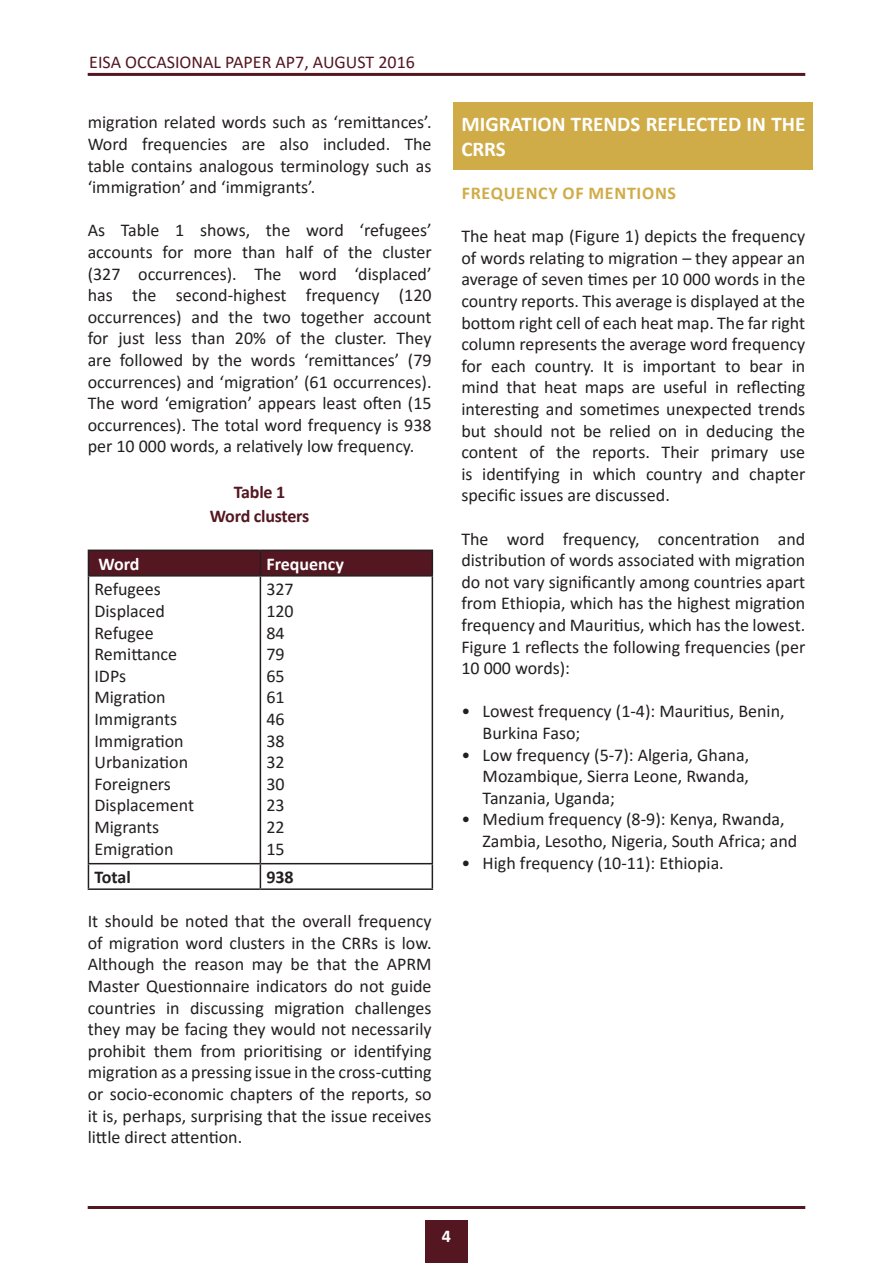
<style>
.page{position:relative;width:893px;height:1263px;background:#fff}
.page>*{position:absolute;margin:0;border:0;box-sizing:border-box;transform-origin:0 0}
.t1{font:700 21px/25.2px "Calibri";color:#fff}
.t2{font:18px/21.6px "Calibri";color:#231f20;text-align:justify}
.t3{font:18px "Calibri";color:#541721}
.t4{font:700 18px "Calibri";letter-spacing:.04em;color:#d0ac48}
.t5{font:700 18px "Calibri";letter-spacing:-.015em;color:#541721}
.t6{font:700 18px "Calibri";color:#fff}
.t7{font:700 18px "Calibri";color:#231f20}
</style>
<div class="page">
<hr style="left:88px;top:1206px;width:717px;height:3px;background:#541721">
<div style="left:425px;top:1220px;width:43px;height:43px;background:#541721"></div>
<hr style="left:88px;top:73px;width:717px;height:3px;background:#541721">
<div style="left:454px;top:102px;width:359px;height:67px;background:#d0ac48"></div>
<div style="left:88px;top:550px;width:345px;height:25px;background:#541721"></div>
<hr style="left:88px;top:575px;width:172px;height:2px;background:#231f20">
<hr style="left:88px;top:577px;width:1px;height:286px;background:#231f20">
<hr style="left:260px;top:575px;width:173px;height:2px;background:#231f20">
<hr style="left:260px;top:577px;width:1px;height:286px;background:#231f20">
<hr style="left:432px;top:577px;width:1px;height:286px;background:#231f20">
<hr style="left:88px;top:863px;width:172px;height:1px;background:#231f20">
<svg style="left:88px;top:864px;width:1px;height:24px"></svg>
<hr style="left:260px;top:863px;width:173px;height:1px;background:#231f20">
<svg style="left:260px;top:864px;width:1px;height:24px"></svg>
<svg style="left:432px;top:864px;width:1px;height:24px"></svg>
<hr style="left:88px;top:888px;width:172px;height:2px;background:#231f20">
<hr style="left:260px;top:888px;width:173px;height:2px;background:#231f20">
<p class="t3" style="left:89px;top:49px;width:327px">EISA OCCASIONAL PAPER AP7, AUGUST 2016</p>
<p class="t2" style="left:88px;top:111px;width:345px">migration related words such as ‘remittances’.<br>Word frequencies are also included. The table contains analogous terminology such as ‘immigration’ and ‘immigrants’.</p>
<p class="t2" style="left:88px;top:219px;width:345px">As Table 1 shows, the word ‘refugees’ accounts for more than half of the cluster (327 occurrences). The word ‘displaced’ has the second-highest frequency (120 occurrences) and the two together account for just less than 20% of the cluster. They are followed by the words ‘remittances’ (79 occurrences) and ‘migration’ (61 occurrences).<br>The word ‘emigration’ appears least often (15 occurrences). The total word frequency is 938 per 10 000 words, a relatively low frequency.</p>
<p class="t5" style="left:234px;top:479px;width:53px">Table 1</p>
<p class="t5" style="left:210px;top:503px;width:101px">Word clusters</p>
<p class="t6" style="left:99px;top:551px;width:43px">Word</p>
<p class="t6" style="left:266px;top:551px;width:79px">Frequency</p>
<p class="t2" style="left:94px;top:578px;width:68px">Refugees</p>
<p class="t2" style="left:94px;top:600px;width:72px">Displaced</p>
<p class="t2" style="left:94px;top:621px;width:61px">Refugee</p>
<p class="t2" style="left:94px;top:643px;width:84px">Remittance</p>
<p class="t2" style="left:94px;top:664px;width:33px">IDPs</p>
<p class="t2" style="left:94px;top:686px;width:73px">Migration</p>
<p class="t2" style="left:94px;top:708px;width:84px">Immigrants</p>
<p class="t2" style="left:94px;top:729px;width:91px">Immigration</p>
<p class="t2" style="left:94px;top:751px;width:95px">Urbanization</p>
<p class="t2" style="left:94px;top:772px;width:78px">Foreigners</p>
<p class="t2" style="left:94px;top:794px;width:101px">Displacement</p>
<p class="t2" style="left:94px;top:816px;width:66px">Migrants</p>
<p class="t2" style="left:94px;top:837px;width:81px">Emigration</p>
<p class="t2" style="left:266px;top:578px;width:29px">327</p>
<p class="t2" style="left:266px;top:600px;width:29px">120</p>
<p class="t2" style="left:266px;top:621px;width:20px">84</p>
<p class="t2" style="left:266px;top:643px;width:20px">79</p>
<p class="t2" style="left:266px;top:664px;width:20px">65</p>
<p class="t2" style="left:266px;top:686px;width:20px">61</p>
<p class="t2" style="left:266px;top:708px;width:20px">46</p>
<p class="t2" style="left:266px;top:729px;width:20px">38</p>
<p class="t2" style="left:266px;top:751px;width:20px">32</p>
<p class="t2" style="left:266px;top:772px;width:20px">30</p>
<p class="t2" style="left:266px;top:794px;width:20px">23</p>
<p class="t2" style="left:266px;top:816px;width:20px">22</p>
<p class="t2" style="left:266px;top:837px;width:20px">15</p>
<p class="t7" style="left:94px;top:864px;width:38px">Total</p>
<p class="t7" style="left:266px;top:864px;width:29px">938</p>
<p class="t2" style="left:88px;top:910px;width:345px">It should be noted that the overall frequency of migration word clusters in the CRRs is low.<br>Although the reason may be that the APRM Master Questionnaire indicators do not guide countries in discussing migration challenges they may be facing they would not necessarily prohibit them from prioritising or identifying migration as a pressing issue in the cross-cutting or socio-economic chapters of the reports, so it is, perhaps, surprising that the issue receives little direct attention.</p>
<p class="t1" style="left:461px;top:110px;width:345px">MIGRATION TRENDS REFLECTED IN THE<br>CRRS</p>
<p class="t4" style="left:462px;top:180px;width:216px">FREQUENCY OF MENTIONS</p>
<p class="t2" style="left:461px;top:225px;width:345px">The heat map (Figure 1) depicts the frequency of words relating to migration – they appear an average of seven times per 10 000 words in the country reports. This average is displayed at the bottom right cell of each heat map. The far right column represents the average word frequency for each country. It is important to bear in mind that heat maps are useful in reflecting interesting and sometimes unexpected trends but should not be relied on in deducing the content of the reports. Their primary use is identifying in which country and chapter specific issues are discussed.</p>
<p class="t2" style="left:461px;top:527px;width:345px">The word frequency, concentration and distribution of words associated with migration do not vary significantly among countries apart from Ethiopia, which has the highest migration frequency and Mauritius, which has the lowest.<br>Figure 1 reflects the following frequencies (per 10 000 words):</p>
<p class="t2" style="left:461px;top:700px;width:325px">• Lowest frequency (1-4): Mauritius, Benin,</p>
<p class="t2" style="left:483px;top:722px;width:99px">Burkina Faso;</p>
<p class="t2" style="left:461px;top:743px;width:289px">• Low frequency (5-7): Algeria, Ghana,</p>
<p class="t2" style="left:483px;top:765px;width:268px">Mozambique, Sierra Leone, Rwanda,</p>
<p class="t2" style="left:483px;top:786px;width:134px">Tanzania, Uganda;</p>
<p class="t2" style="left:461px;top:808px;width:325px">• Medium frequency (8-9): Kenya, Rwanda,</p>
<p class="t2" style="left:483px;top:830px;width:316px">Zambia, Lesotho, Nigeria, South Africa; and</p>
<p class="t2" style="left:461px;top:851px;width:264px">• High frequency (10-11): Ethiopia.</p>
<p class="t6" style="left:442px;top:1224px;width:11px">4</p>
</div>
